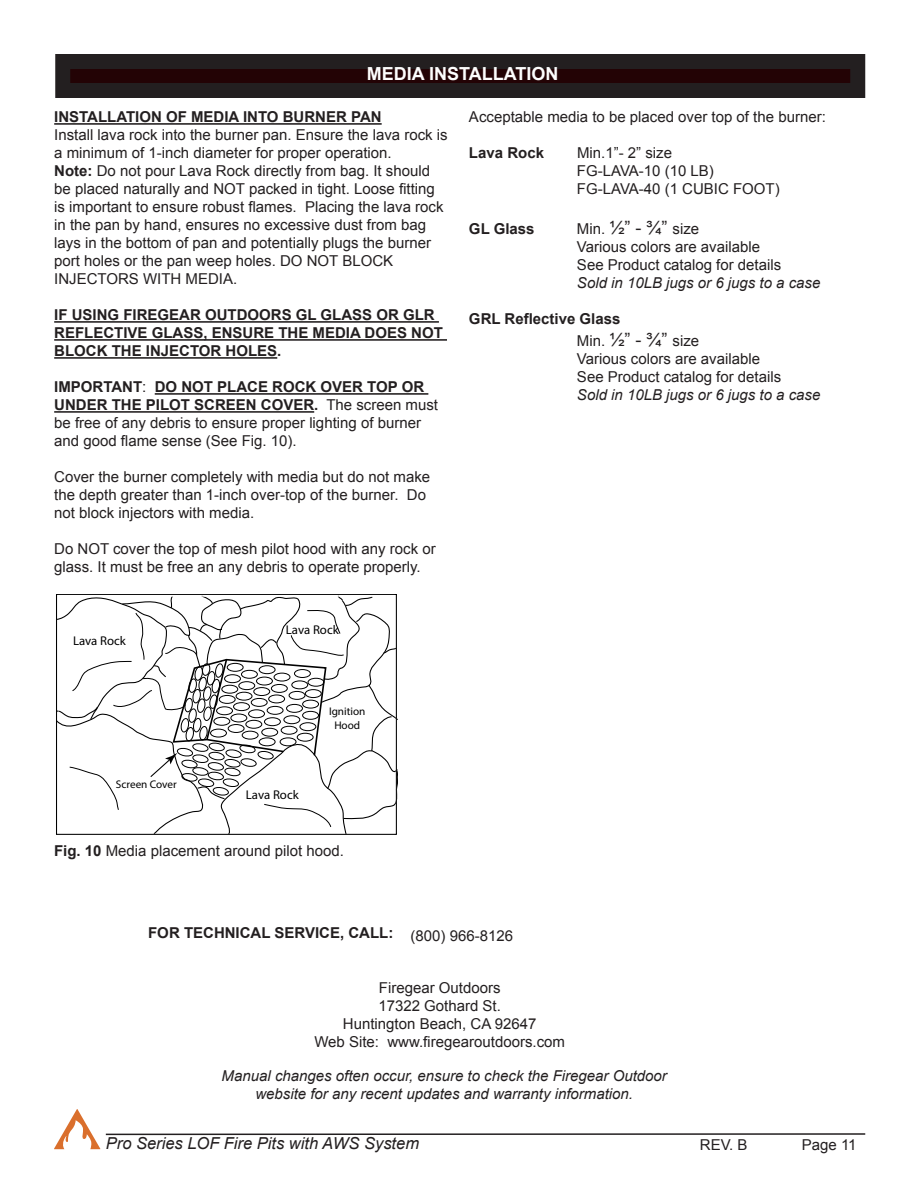
<style>
.page{position:relative;width:918px;height:1188px;background:#fff}
.page>*{position:absolute;margin:0;border:0;box-sizing:border-box;transform-origin:0 0}
.t1{font:700 18px "Arial";color:#fdfdfd}
.t2{font:italic 16.5px "Arial";color:#231f20}
.t3{font:15px/18px "Arial";color:#231f20}
.t4{font:italic 15px/18px "Arial";color:#231f20}
.t5{font:700 15px/18px "Arial";color:#231f20}
.t6{font:12.75px "Myriad Pro";color:#000}
.t7{font:11.1px/13.4px "Myriad Pro";color:#000;text-align:center}
.s1{font-weight:700}
.s2{font-size:18px}
.s3{font-style:normal}
</style>
<div class="page">
<hr style="left:106px;top:1133px;width:759px;height:2px;background:#231f20">
<svg style="left:54px;top:1109px;width:46px;height:40px"></svg>
<hr style="left:54px;top:123px;width:328px;height:2px;background:#231f20">
<hr style="left:54px;top:321px;width:385px;height:2px;background:#231f20">
<hr style="left:54px;top:339px;width:393px;height:2px;background:#231f20">
<hr style="left:54px;top:357px;width:223px;height:2px;background:#231f20">
<hr style="left:155px;top:393px;width:273px;height:2px;background:#231f20">
<hr style="left:54px;top:411px;width:260px;height:2px;background:#231f20">
<div style="left:63px;top:62px;width:795px;height:28px;background:#230305"></div>
<div style="left:55px;top:54px;width:810px;height:44px;border:15px solid #231f20"></div>
<svg style="left:56px;top:595px;width:341px;height:240px"></svg>
<p class="t1" style="left:367px;top:61px;width:193px">MEDIA INSTALLATION</p>
<p class="t5" style="left:54px;top:109px;width:329px">INSTALLATION OF MEDIA INTO BURNER PAN</p>
<p class="t3" style="left:54px;top:126px;width:395px">Install lava rock into the burner pan. Ensure the lava rock is a minimum of 1-inch diameter for proper operation.</p>
<p class="t3" style="left:54px;top:162px;width:391px"><span class="s1">Note:</span> Do not pour Lava Rock directly from bag. It should be placed naturally and NOT packed in tight. Loose fitting is important to ensure robust flames. Placing the lava rock in the pan by hand, ensures no excessive dust from bag lays in the bottom of pan and potentially plugs the burner port holes or the pan weep holes. DO NOT BLOCK</p>
<p class="t3" style="left:54px;top:270px;width:185px">INJECTORS WITH MEDIA.</p>
<p class="t5" style="left:54px;top:307px;width:382px">IF USING FIREGEAR OUTDOORS GL GLASS OR GLR</p>
<p class="t5" style="left:54px;top:325px;width:390px">REFLECTIVE GLASS, ENSURE THE MEDIA DOES NOT<br>BLOCK THE INJECTOR HOLES.</p>
<p class="t3" style="left:54px;top:378px;width:385px"><span class="s1">IMPORTANT</span>: <span class="s1">DO NOT PLACE ROCK OVER TOP OR UNDER THE PILOT SCREEN COVER.</span> The screen must be free of any debris to ensure proper lighting of burner and good flame sense (See Fig. 10).</p>
<p class="t3" style="left:54px;top:468px;width:377px">Cover the burner completely with media but do not make the depth greater than 1-inch over-top of the burner. Do not block injectors with media.</p>
<p class="t3" style="left:54px;top:540px;width:383px">Do NOT cover the top of mesh pilot hood with any rock or glass. It must be free an any debris to operate properly.</p>
<p class="t6" style="left:73px;top:633px;width:54px">Lava Rock</p>
<p class="t6" style="left:286px;top:622px;width:54px">Lava Rock</p>
<p class="t3" style="left:469px;top:108px;width:358px">Acceptable media to be placed over top of the burner:</p>
<p class="t5" style="left:469px;top:145px;width:77px">Lava Rock</p>
<p class="t3" style="left:577px;top:144px;width:97px">Min.1”- 2” size</p>
<p class="t3" style="left:577px;top:162px;width:138px">FG-LAVA-10 (10 LB)</p>
<p class="t3" style="left:577px;top:180px;width:204px">FG-LAVA-40 (1 CUBIC FOOT)</p>
<p class="t5" style="left:469px;top:220px;width:67px">GL Glass</p>
<p class="t3" style="left:577px;top:220px;width:124px">Min. <span class="s2">½” - ¾”</span> size</p>
<p class="t3" style="left:577px;top:238px;width:185px">Various colors are available</p>
<p class="t3" style="left:577px;top:256px;width:206px">See Product catalog for details</p>
<p class="t4" style="left:577px;top:274px;width:245px">Sold in 10LB jugs or 6 jugs to a case</p>
<p class="t5" style="left:469px;top:310px;width:153px">GRL Reflective Glass</p>
<p class="t3" style="left:577px;top:331px;width:124px">Min. <span class="s2">½” - ¾”</span> size</p>
<p class="t3" style="left:577px;top:349px;width:185px">Various colors are available</p>
<p class="t4" style="left:577px;top:367px;width:245px"><span class="s3">See Product catalog for details<br></span>Sold in 10LB jugs or 6 jugs to a case</p>
<p class="t7" style="left:116px;top:777px;width:62px">Screen Cover</p>
<p class="t6" style="left:246px;top:787px;width:54px">Lava Rock</p>
<p class="t7" style="left:329px;top:705px;width:38px">Ignition<br>Hood</p>
<p class="t3" style="left:54px;top:842px;width:292px"><span class="s1">Fig. 10</span> Media placement around pilot hood.</p>
<p class="t5" style="left:148px;top:924px;width:247px">FOR TECHNICAL SERVICE, CALL:</p>
<p class="t3" style="left:411px;top:927px;width:104px">(800) 966-8126</p>
<p class="t3" style="left:379px;top:979px;width:123px">Firegear Outdoors</p>
<p class="t3" style="left:378px;top:997px;width:124px">17322 Gothard St.</p>
<p class="t3" style="left:343px;top:1015px;width:195px">Huntington Beach, CA 92647</p>
<p class="t3" style="left:314px;top:1033px;width:252px">Web Site: www.firegearoutdoors.com</p>
<p class="t4" style="left:222px;top:1067px;width:447px">Manual changes often occur, ensure to check the Firegear Outdoor</p>
<p class="t4" style="left:255px;top:1085px;width:379px">website for any recent updates and warranty information.</p>
<p class="t2" style="left:106px;top:1133px;width:315px">Pro Series LOF Fire Pits with AWS System</p>
<p class="t3" style="left:700px;top:1136px;width:49px">REV. B</p>
<p class="t3" style="left:802px;top:1136px;width:56px">Page 11</p>
</div>
